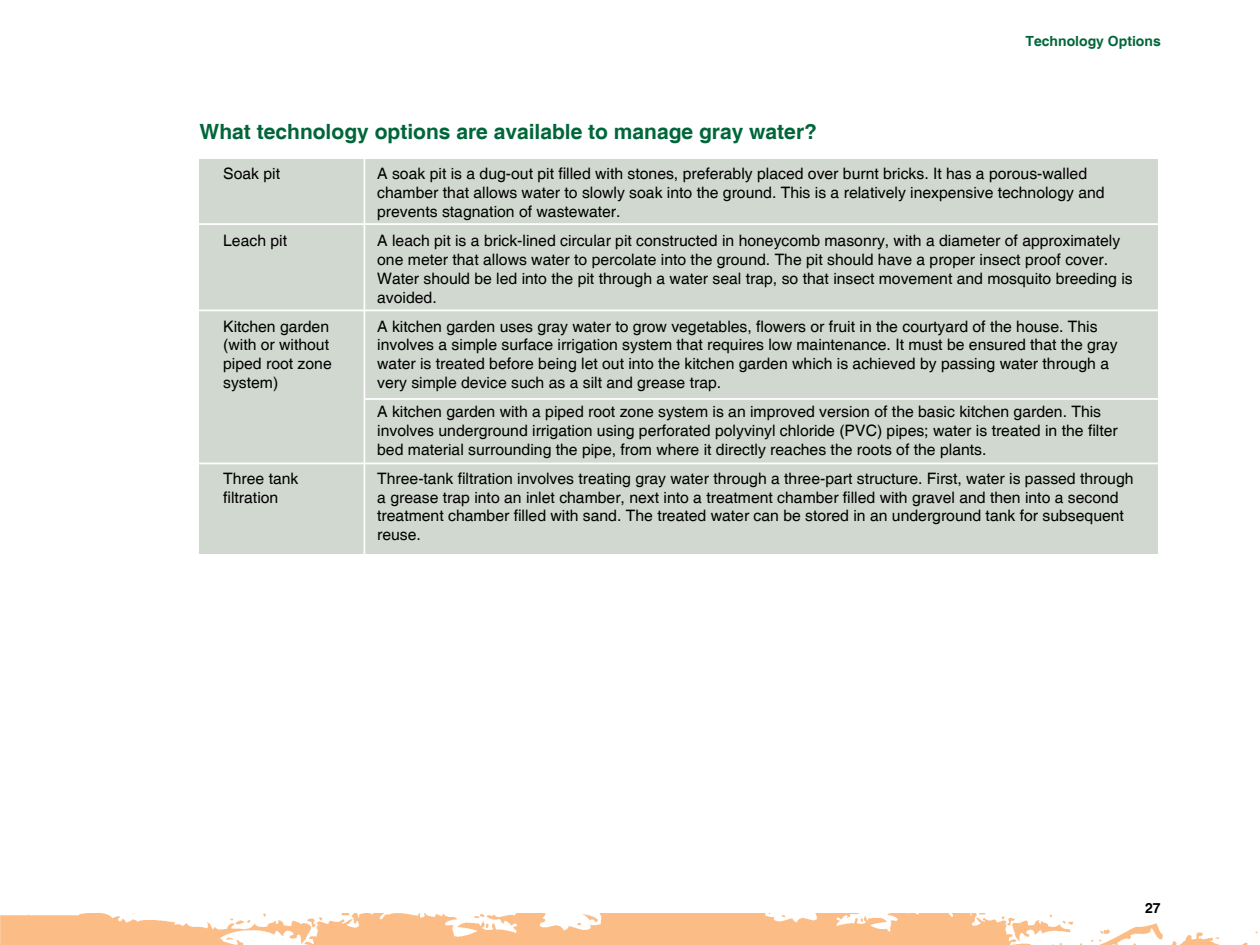
<style>
.page{position:relative;width:1260px;height:945px;background:#fff}
.page>*{position:absolute;margin:0;border:0;box-sizing:border-box;transform-origin:0 0}
.t1{font:700 21px "Helvetica";color:#00663a}
.t2{font:15.75px/18.9px "Helvetica";color:#000}
.t3{font:700 14px "Helvetica";color:#00663a}
.t4{font:700 14px "Helvetica";color:#000}
</style>
<div class="page">
<img style="left:2px;top:913px;width:1256px;height:32px">
<img style="left:0;top:915px;width:2px;height:30px">
<div style="left:200px;top:159px;width:958px;height:395px;background:#d0d8cf"></div>
<hr style="left:195px;top:223px;width:965px;height:2px;background:#fff">
<hr style="left:195px;top:310px;width:965px;height:1px;background:#fff">
<hr style="left:195px;top:463px;width:965px;height:1px;background:#fff">
<hr style="left:365px;top:398px;width:809px;height:2px;background:#fff">
<hr style="left:364px;top:155px;width:1px;height:407px;background:#fff">
<p class="t3" style="left:1025px;top:33px;width:137px">Technology Options</p>
<h1 class="t1" style="left:200px;top:119px;width:619px">What technology options are available to manage gray water?</h1>
<p class="t2" style="left:223px;top:165px;width:58px">Soak pit</p>
<p class="t2" style="left:377px;top:165px;width:729px">A soak pit is a dug-out pit filled with stones, preferably placed over burnt bricks. It has a porous-walled chamber that allows water to slowly soak into the ground. This is a relatively inexpensive technology and prevents stagnation of wastewater.</p>
<p class="t2" style="left:223px;top:232px;width:65px">Leach pit</p>
<p class="t2" style="left:377px;top:232px;width:757px">A leach pit is a brick-lined circular pit constructed in honeycomb masonry, with a diameter of approximately one meter that allows water to percolate into the ground. The pit should have a proper insect proof cover.<br>Water should be led into the pit through a water seal trap, so that insect movement and mosquito breeding is avoided.</p>
<p class="t2" style="left:223px;top:317px;width:107px">Kitchen garden</p>
<p class="t2" style="left:377px;top:317px;width:722px">A kitchen garden uses gray water to grow vegetables, flowers or fruit in the courtyard of the house. This</p>
<p class="t2" style="left:223px;top:336px;width:107px">(with or without</p>
<p class="t2" style="left:377px;top:336px;width:742px">involves a simple surface irrigation system that requires low maintenance. It must be ensured that the gray</p>
<p class="t2" style="left:223px;top:355px;width:110px">piped root zone</p>
<p class="t2" style="left:377px;top:355px;width:733px">water is treated before being let out into the kitchen garden which is achieved by passing water through a</p>
<p class="t2" style="left:223px;top:374px;width:57px">system)</p>
<p class="t2" style="left:377px;top:369px;width:725px;line-height:28.9px">very simple device such as a silt and grease trap.<br>A kitchen garden with a piped root zone system is an improved version of the basic kitchen garden. This</p>
<p class="t2" style="left:377px;top:422px;width:742px">involves underground irrigation using perforated polyvinyl chloride (PVC) pipes; water is treated in the filter bed material surrounding the pipe, from where it directly reaches the roots of the plants.</p>
<p class="t2" style="left:223px;top:469px;width:77px">Three tank</p>
<p class="t2" style="left:377px;top:469px;width:758px">Three-tank filtration involves treating gray water through a three-part structure. First, water is passed through</p>
<p class="t2" style="left:223px;top:488px;width:57px">filtration</p>
<p class="t2" style="left:377px;top:488px;width:748px">a grease trap into an inlet chamber, next into a treatment chamber filled with gravel and then into a second treatment chamber filled with sand. The treated water can be stored in an underground tank for subsequent reuse.</p>
<p class="t4" style="left:1145px;top:900px;width:17px">27</p>
</div>
